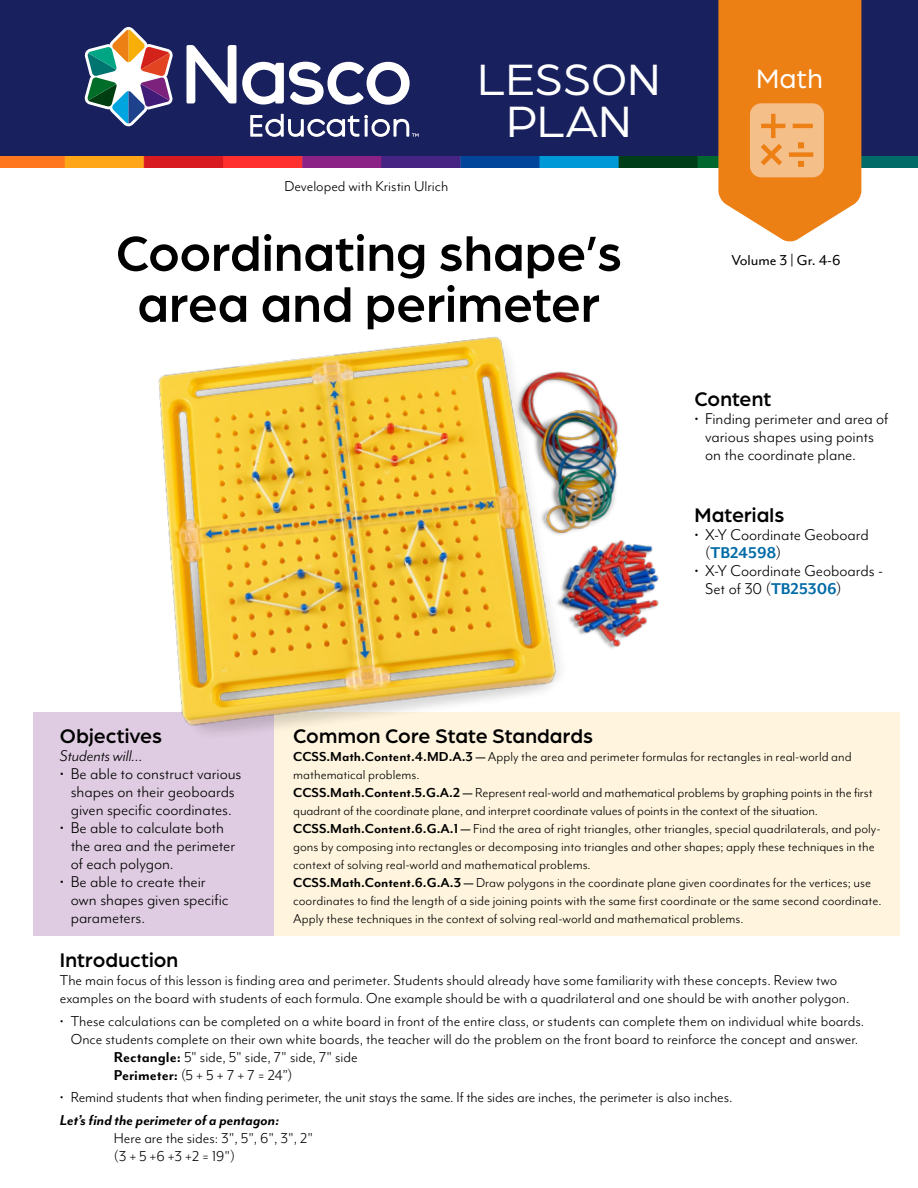
<style>
.page{position:relative;width:918px;height:1188px;background:#fff}
.page>*{position:absolute;margin:0;border:0;box-sizing:border-box;transform-origin:0 0}
.t1{font:500 52.5px/51px "Arboria";color:#000;text-align:center}
.t2{font:46.8px/42.8px "Arboria";color:#fff;text-align:center}
.t3{font:28.35px "Arboria";color:#fff}
.t4{font:500 21px "Arboria";letter-spacing:.005em;color:#000}
.t5{font:18px/18px "Mr Eaves Mod OT";letter-spacing:-.005em;color:#000}
.t6{font:italic 18px "Mr Eaves Mod OT";color:#000}
.t7{font:16.5px/18px "Mr Eaves Mod OT";color:#000}
.t8{font:italic 700 16.5px "Mr Eaves Mod OT";color:#000}
.t9{font:16.5px "Mr Eaves Mod OT";color:#000}
.t10{font:15px/18px "Mr Eaves Mod OT";color:#000}
.s1{font-weight:700;color:#006ba7}
.s2{font-weight:700}
</style>
<div class="page">
<img style="left:0;top:156px;width:918px;height:11px">
<div style="left:0;top:0;width:918px;height:156px;background:#18205d"></div>
<svg style="left:187px;top:45px;width:49px;height:58px"></svg>
<svg style="left:242px;top:62px;width:168px;height:43px"></svg>
<svg style="left:250px;top:114px;width:169px;height:23px"></svg>
<svg style="left:85px;top:27px;width:88px;height:99px"></svg>
<svg style="left:718px;top:0;width:143px;height:242px;background:#ee9338"></svg>
<div style="left:274px;top:713px;width:626px;height:223px;background:#fff5de"></div>
<div style="left:33px;top:713px;width:241px;height:223px;background:#e0cce2"></div>
<img style="left:110px;top:336px;width:564px;height:397px">
<p class="t7" style="left:284px;top:177px;width:166px">Developed with Kristin Ulrich</p>
<h2 class="t2" style="left:477px;top:56px;width:184px">LESSON<br>PLAN</h2>
<h3 class="t3" style="left:756px;top:60px;width:68px">Math</h3>
<h1 class="t1" style="left:116px;top:225px;width:508px">Coordinating shape’s area and perimeter</h1>
<p class="t9" style="left:732px;top:252px;width:110px">Volume 3 | Gr. 4-6</p>
<h3 class="t4" style="left:694px;top:385px;width:78px">Content</h3>
<p class="t5" style="left:705px;top:410px;width:185px;text-indent:-11px">• Finding perimeter and area of various shapes using points on the coordinate plane.</p>
<h3 class="t4" style="left:694px;top:501px;width:91px">Materials</h3>
<p class="t5" style="left:705px;top:526px;width:165px;text-indent:-11px">• X-Y Coordinate Geoboard (<span class="s1">TB24598</span>)</p>
<p class="t5" style="left:705px;top:562px;width:179px;text-indent:-11px">• X-Y Coordinate Geoboards -<br>Set of 30 (<span class="s1">TB25306</span>)</p>
<h3 class="t4" style="left:60px;top:722px;width:104px">Objectives</h3>
<p class="t6" style="left:60px;top:746px;width:85px">Students will…</p>
<p class="t5" style="left:60px;top:765px;width:183px;text-align:center">• Be able to construct various shapes on their geoboards given specific coordinates.</p>
<p class="t5" style="left:71px;top:819px;width:166px;text-indent:-11px">• Be able to calculate both the area and the perimeter of each polygon.</p>
<p class="t5" style="left:71px;top:873px;width:159px;text-indent:-11px">• Be able to create their own shapes given specific parameters.</p>
<h3 class="t4" style="left:293px;top:722px;width:301px">Common Core State Standards</h3>
<p class="t10" style="left:293px;top:748px;width:590px"><span class="s2">CCSS.Math.Content.4.MD.A.3 —</span> Apply the area and perimeter formulas for rectangles in real-world and mathematical problems.<br><span class="s2">CCSS.Math.Content.5.G.A.2 —</span> Represent real-world and mathematical problems by graphing points in the first quadrant of the coordinate plane, and interpret coordinate values of points in the context of the situation.<br><span class="s2">CCSS.Math.Content.6.G.A.1 —</span> Find the area of right triangles, other triangles, special quadrilaterals, and poly&shy;gons by composing into rectangles or decomposing into triangles and other shapes; apply these techniques in the context of solving real-world and mathematical problems.<br><span class="s2">CCSS.Math.Content.6.G.A.3 —</span> Draw polygons in the coordinate plane given coordinates for the vertices; use coordinates to find the length of a side joining points with the same first coordinate or the same second coordinate.<br>Apply these techniques in the context of solving real-world and mathematical problems.</p>
<h3 class="t4" style="left:60px;top:946px;width:120px">Introduction</h3>
<p class="t7" style="left:60px;top:972px;width:791px">The main focus of this lesson is finding area and perimeter. Students should already have some familiarity with these concepts. Review two examples on the board with students of each formula. One example should be with a quadrilateral and one should be with another polygon.</p>
<p class="t7" style="left:60px;top:1012px;width:806px">• These calculations can be completed on a white board in front of the entire class, or students can complete them on individual white boards.</p>
<p class="t7" style="left:71px;top:1030px;width:789px">Once students complete on their own white boards, the teacher will do the problem on the front board to reinforce the concept and answer.</p>
<p class="t7" style="left:114px;top:1048px;width:245px"><span class="s2">Rectangle:</span> 5" side, 5" side, 7" side, 7" side</p>
<p class="t7" style="left:114px;top:1066px;width:180px"><span class="s2">Perimeter:</span> (5 + 5 + 7 + 7 = 24”)</p>
<p class="t7" style="left:60px;top:1089px;width:674px">• Remind students that when finding perimeter, the unit stays the same. If the sides are inches, the perimeter is also inches.</p>
<p class="t8" style="left:60px;top:1111px;width:221px">Let’s find the perimeter of a pentagon:</p>
<p class="t7" style="left:114px;top:1129px;width:201px">Here are the sides: 3", 5", 6", 3", 2" (3 + 5 +6 +3 +2 = 19")</p>
</div>
